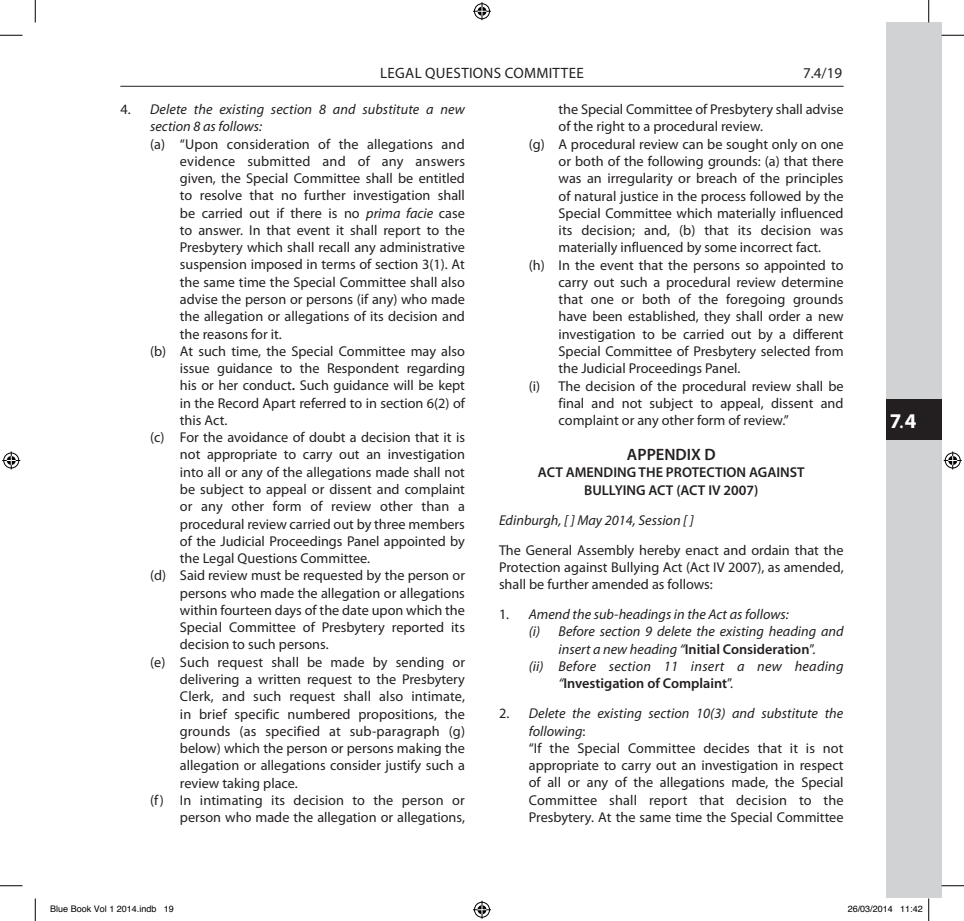
<style>
.page{position:relative;width:964px;height:921px;background:#fff}
.page>*{position:absolute;margin:0;border:0;box-sizing:border-box;transform-origin:0 0}
.t1{font:700 21px "Myriad Pro";color:#fff}
.t2{font:600 16.5px "Myriad Pro";color:#231f20}
.t3{font:15px "Myriad Pro";letter-spacing:.02em;color:#231f20}
.t4{font:14.25px/17.2px "Myriad Pro";color:#231f20;text-align:justify}
.t5{font:italic 14.25px/17.2px "Myriad Pro";color:#231f20}
.t6{font:600 14.25px/17.2px "Myriad Pro";color:#231f20;text-align:center}
.t7{font:italic 14.25px "Myriad Pro";letter-spacing:.02em;color:#231f20}
.t8{font:9px "Helvetica";color:#000}
.s1{font-style:normal}
.s2{font-style:italic}
.s3{font-weight:600}
.s4{font-weight:400;font-style:italic}
.s5{font-weight:400}
.s6{font-size:15px}
</style>
<div class="page">
<hr style="left:120px;top:86px;width:723px;height:1px;background:#231f20">
<div style="left:886px;top:22px;width:55px;height:876px;background:#d1d2d4"></div>
<div style="left:886px;top:400px;width:55px;height:40px;background:#231f20"></div>
<svg style="left:0;top:35px;width:22px;height:1px"></svg>
<svg style="left:941px;top:35px;width:22px;height:1px"></svg>
<svg style="left:0;top:885px;width:22px;height:1px"></svg>
<svg style="left:941px;top:885px;width:22px;height:1px"></svg>
<svg style="left:35px;top:0;width:1px;height:22px"></svg>
<svg style="left:35px;top:898px;width:1px;height:23px"></svg>
<svg style="left:928px;top:0;width:1px;height:22px"></svg>
<svg style="left:473px;top:2px;width:18px;height:18px"></svg>
<svg style="left:473px;top:901px;width:18px;height:18px"></svg>
<svg style="left:2px;top:451px;width:18px;height:18px"></svg>
<svg style="left:943px;top:451px;width:18px;height:18px"></svg>
<svg style="left:928px;top:898px;width:1px;height:23px"></svg>
<p class="t3" style="left:380px;top:63px;width:205px">LEGAL QUESTIONS COMMITTEE</p>
<p class="t3" style="left:803px;top:63px;width:41px">7.4/19</p>
<p class="t5" style="left:150px;top:100px;width:316px;text-indent:-30px"><span class="s1">4.</span> Delete the existing section 8 and substitute a new section 8 as follows:</p>
<p class="t4" style="left:150px;top:135px;width:316px">(a) “Upon consideration of the allegations and</p>
<p class="t4" style="left:180px;top:152px;width:287px">evidence submitted and of any answers</p>
<p class="t4" style="left:180px;top:169px;width:286px">given, the Special Committee shall be entitled</p>
<p class="t4" style="left:180px;top:187px;width:286px">to resolve that no further investigation shall</p>
<p class="t4" style="left:180px;top:204px;width:286px">be carried out if there is no <span class="s2">prima facie</span> case</p>
<p class="t4" style="left:180px;top:221px;width:286px">to answer. In that event it shall report to the</p>
<p class="t4" style="left:180px;top:239px;width:286px">Presbytery which shall recall any administrative</p>
<p class="t4" style="left:180px;top:256px;width:286px">suspension imposed in terms of section 3(1). At</p>
<p class="t4" style="left:180px;top:273px;width:286px">the same time the Special Committee shall also</p>
<p class="t4" style="left:180px;top:290px;width:286px">advise the person or persons (if any) who made</p>
<p class="t4" style="left:180px;top:308px;width:286px">the allegation or allegations of its decision and</p>
<p class="t4" style="left:180px;top:325px;width:103px">the reasons for it.</p>
<p class="t4" style="left:150px;top:342px;width:316px">(b) At such time, the Special Committee may also</p>
<p class="t4" style="left:180px;top:359px;width:286px">issue guidance to the Respondent regarding</p>
<p class="t4" style="left:180px;top:377px;width:286px">his or her conduct<span class="s3">.</span> Such guidance will be kept</p>
<p class="t4" style="left:180px;top:394px;width:286px">in the Record Apart referred to in section 6(2) of</p>
<p class="t4" style="left:180px;top:411px;width:49px">this Act.</p>
<p class="t4" style="left:150px;top:428px;width:316px">(c) For the avoidance of doubt a decision that it is</p>
<p class="t4" style="left:180px;top:446px;width:286px">not appropriate to carry out an investigation</p>
<p class="t4" style="left:180px;top:463px;width:286px">into all or any of the allegations made shall not</p>
<p class="t4" style="left:180px;top:480px;width:286px">be subject to appeal or dissent and complaint</p>
<p class="t4" style="left:180px;top:498px;width:286px">or any other form of review other than a</p>
<p class="t4" style="left:180px;top:515px;width:286px">procedural review carried out by three members</p>
<p class="t4" style="left:180px;top:532px;width:286px">of the Judicial Proceedings Panel appointed by</p>
<p class="t4" style="left:180px;top:549px;width:192px">the Legal Questions Committee.</p>
<p class="t4" style="left:150px;top:567px;width:316px">(d) Said review must be requested by the person or</p>
<p class="t4" style="left:180px;top:584px;width:286px">persons who made the allegation or allegations</p>
<p class="t4" style="left:180px;top:601px;width:286px">within fourteen days of the date upon which the</p>
<p class="t4" style="left:180px;top:618px;width:286px">Special Committee of Presbytery reported its</p>
<p class="t4" style="left:180px;top:636px;width:150px">decision to such persons.</p>
<p class="t4" style="left:150px;top:653px;width:316px">(e) Such request shall be made by sending or</p>
<p class="t4" style="left:180px;top:670px;width:286px">delivering a written request to the Presbytery</p>
<p class="t4" style="left:180px;top:688px;width:286px">Clerk, and such request shall also intimate,</p>
<p class="t4" style="left:180px;top:705px;width:286px">in brief specific numbered propositions, the</p>
<p class="t4" style="left:180px;top:722px;width:287px">grounds (as specified at sub-paragraph (g)</p>
<p class="t4" style="left:180px;top:739px;width:286px">below) which the person or persons making the</p>
<p class="t4" style="left:180px;top:757px;width:286px">allegation or allegations consider justify such a</p>
<p class="t4" style="left:180px;top:774px;width:119px">review taking place.</p>
<p class="t4" style="left:150px;top:791px;width:316px">(f) In intimating its decision to the person or</p>
<p class="t4" style="left:180px;top:808px;width:286px">person who made the allegation or allegations,</p>
<p class="t4" style="left:558px;top:101px;width:286px">the Special Committee of Presbytery shall advise</p>
<p class="t4" style="left:558px;top:118px;width:206px">of the right to a procedural review.</p>
<p class="t4" style="left:528px;top:135px;width:316px">(g) A procedural review can be sought only on one</p>
<p class="t4" style="left:558px;top:152px;width:286px">or both of the following grounds: (a) that there</p>
<p class="t4" style="left:558px;top:170px;width:286px">was an irregularity or breach of the principles</p>
<p class="t4" style="left:558px;top:187px;width:286px">of natural justice in the process followed by the</p>
<p class="t4" style="left:558px;top:204px;width:286px">Special Committee which materially influenced</p>
<p class="t4" style="left:558px;top:221px;width:286px">its decision; and, (b) that its decision was</p>
<p class="t4" style="left:558px;top:239px;width:264px">materially influenced by some incorrect fact.</p>
<p class="t4" style="left:528px;top:256px;width:316px">(h) In the event that the persons so appointed to</p>
<p class="t4" style="left:558px;top:273px;width:286px">carry out such a procedural review determine</p>
<p class="t4" style="left:558px;top:291px;width:286px">that one or both of the foregoing grounds</p>
<p class="t4" style="left:558px;top:308px;width:286px">have been established, they shall order a new</p>
<p class="t4" style="left:558px;top:325px;width:286px">investigation to be carried out by a different</p>
<p class="t4" style="left:558px;top:342px;width:286px">Special Committee of Presbytery selected from</p>
<p class="t4" style="left:558px;top:360px;width:183px">the Judicial Proceedings Panel.</p>
<p class="t4" style="left:528px;top:377px;width:316px">(i) The decision of the procedural review shall be</p>
<p class="t4" style="left:558px;top:394px;width:286px">final and not subject to appeal, dissent and</p>
<p class="t4" style="left:558px;top:411px;width:232px">complaint or any other form of review.”</p>
<p class="t2" style="left:627px;top:444px;width:90px">APPENDIX D</p>
<p class="t6" style="left:538px;top:463px;width:268px">ACT AMENDING THE PROTECTION AGAINST<br>BULLYING ACT (ACT IV 2007)</p>
<p class="t5" style="left:499px;top:511px;width:196px">Edinburgh, [ ] May 2014, Session [ ]</p>
<p class="t4" style="left:499px;top:541px;width:346px">The General Assembly hereby enact and ordain that the Protection against Bullying Act (Act IV 2007), as amended, shall be further amended as follows:</p>
<p class="t5" style="left:499px;top:605px;width:291px"><span class="s1">1.</span> Amend the sub-headings in the Act as follows:</p>
<p class="t5" style="left:528px;top:623px;width:316px">(i) Before section 9 delete the existing heading and</p>
<p class="t6" style="left:558px;top:640px;width:258px"><span class="s4">insert a new heading “</span>Initial Consideration<span class="s5">”.</span></p>
<p class="t7" style="left:528px;top:657px;width:316px">(ii) Before section 11 insert a new heading</p>
<p class="t6" style="left:558px;top:674px;width:176px"><span class="s4">“</span>Investigation of Complaint<span class="s5">”.</span></p>
<p class="t4" style="left:528px;top:705px;width:316px;text-align:left;text-indent:-30px">2. <span class="s2">Delete the existing section 10(3) and substitute the following</span>:<br>“If the Special Committee decides that it is not appropriate to carry out an investigation in respect of all or any of the allegations made, the Special Committee shall report that decision to the Presbytery. At the same time the Special Committee</p>
<h1 class="t1" style="left:889px;top:407px;width:28px">7<span class="s6">.</span>4</h1>
<p class="t8" style="left:50px;top:902px;width:125px">Blue Book Vol 1 2014.indb 19</p>
<p class="t8" style="left:847px;top:902px;width:77px">26/03/2014 11:42</p>
</div>
